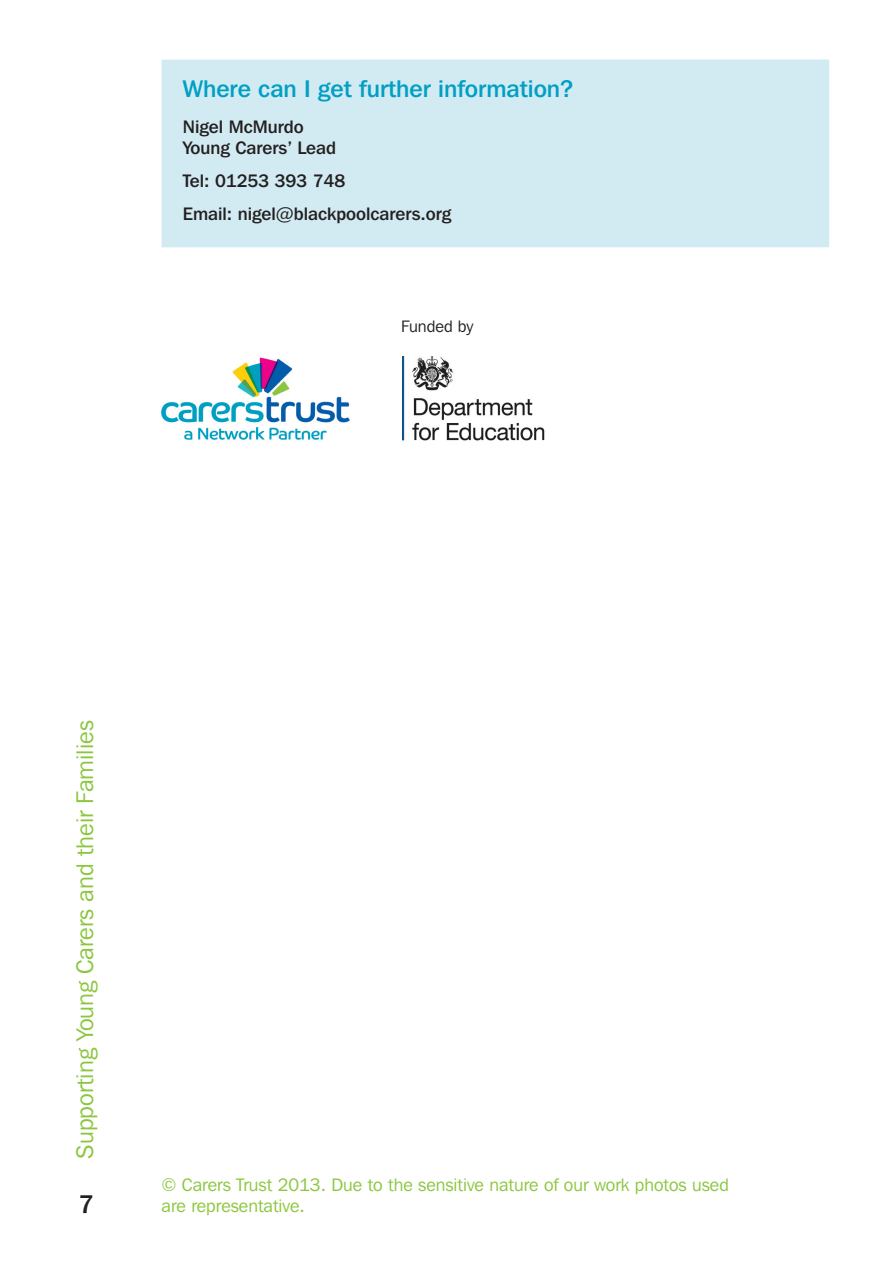
<style>
.page{position:relative;width:893px;height:1263px;background:#fff}
.page>*{position:absolute;margin:0;border:0;box-sizing:border-box;transform-origin:0 0}
.t1{font:500 25.5px "Franklin Gothic IT Cby BT";color:#231f20}
.t2{font:24px "Franklin Gothic IT Cby BT";color:#8bc63e}
.further_info_heading{font:500 24px "Franklin Gothic IT Cby BT";color:#009fc3}
.text{font:18px/21px "Franklin Gothic IT Cby BT";color:#8bc63e}
.further_info_details{font:500 18px/21px "Franklin Gothic IT Cby BT";color:#231f20}
.t3{font:16.5px "Franklin Gothic IT Cby BT";color:#231f20}
</style>
<div class="page">
<div style="left:162px;top:60px;width:667px;height:187px;background:#d2ebf3"></div>
<img style="left:402px;top:357px;width:143px;height:84px">
<img style="left:161px;top:357px;width:189px;height:83px">
<p class="further_info_heading" style="left:183px;top:74px;width:392px">Where can I get further information?</p>
<p class="further_info_details" style="left:183px;top:116px;width:155px">Nigel McMurdo<br>Young Carers’ Lead</p>
<p class="further_info_details" style="left:183px;top:170px;width:164px">Tel: 01253 393 748</p>
<p class="further_info_details" style="left:183px;top:203px;width:270px">Email: nigel@blackpoolcarers.org</p>
<p class="t3" style="left:401px;top:316px;width:74px">Funded by</p>
<h2 class="t2" style="left:70px;top:1159px;width:440px;rotate:-90deg">Supporting Young Carers and their Families</h2>
<h1 class="t1" style="left:78px;top:1188px;width:17px">7</h1>
<p class="text" style="left:162px;top:1174px;width:569px">© Carers Trust 2013. Due to the sensitive nature of our work photos used are representative.</p>
</div>
